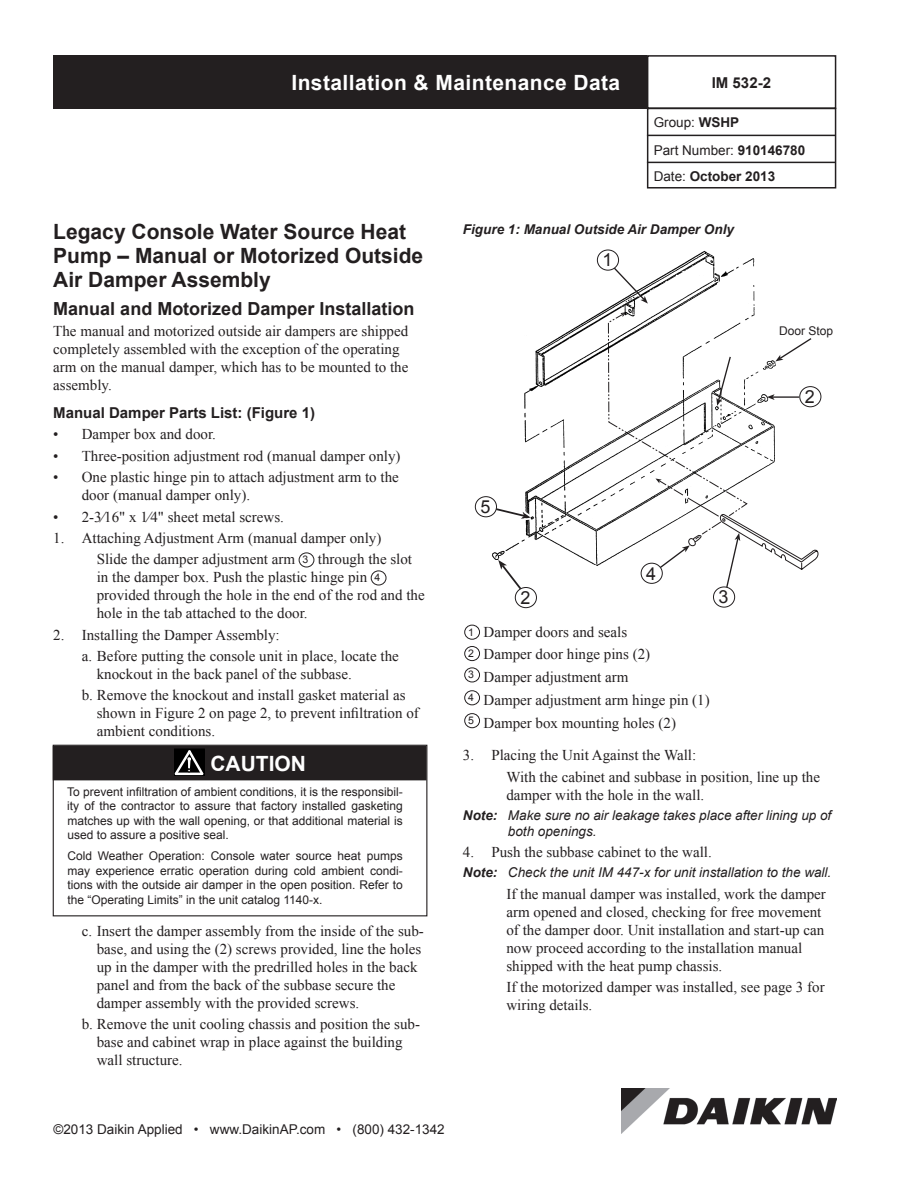
<style>
.page{position:relative;width:918px;height:1188px;background:#fff}
.page>*{position:absolute;margin:0;border:0;box-sizing:border-box;transform-origin:0 0}
.t1{font:700 21px/24px "Arial";color:#231f20}
.t2{font:700 21px "Arial";letter-spacing:.02em;color:#fff}
.t3{font:700 21px "Arial";color:#fff}
.Secondary_Heading{font:700 18px "Arial";color:#231f20}
.t4{font:18px "Arial";color:#231f20}
.Body_Text-w_secondar{font:15px/18px "Times New Roman";color:#231f20}
.Body_Text-numbered_l{font:15px "Times New Roman";color:#231f20}
.Body_Text_Bulleted_l{font:15px/18px "Times New Roman";color:#231f20}
.Body_Text{font:15px/18px "Times New Roman";color:#231f20}
.Third_Level_Heading{font:700 15px "Arial";color:#231f20}
.Notes-Numbered{font:italic 13.5px/16.5px "Arial";color:#231f20}
.t5{font:13.5px "Arial";color:#231f20}
.Figure_Caption{font:italic 700 13.5px "Arial";color:#231f20}
.t6{font:700 13.5px "Arial";color:#231f20}
.t7{font:12px/14.4px "Arial";color:#231f20;text-align:justify}
.t8{font:10.5px "Arial";color:#231f20}
.s1{font-weight:700}
.s2{font-weight:400}
</style>
<div class="page">
<div style="left:53px;top:55px;width:594px;height:54px;background:#231f20"></div>
<div style="left:647px;top:55px;width:189px;height:54px;border:2px solid #231f20"></div>
<div style="left:647px;top:108px;width:189px;height:81px;border:2px solid #231f20"></div>
<hr style="left:647px;top:135px;width:189px;height:1px;background:#231f20">
<hr style="left:647px;top:162px;width:189px;height:1px;background:#231f20">
<div style="left:299px;top:553px;width:15px;height:14px;border:1px solid #231f20;border-radius:50%"></div>
<div style="left:371px;top:571px;width:15px;height:14px;border:1px solid #231f20;border-radius:50%"></div>
<div style="left:53px;top:746px;width:373px;height:34px;background:#231f20"></div>
<svg style="left:174px;top:749px;width:30px;height:27px"></svg>
<div style="left:53px;top:745px;width:374px;height:171px;border:1px solid #231f20"></div>
<img style="left:621px;top:1089px;width:215px;height:45px">
<img style="left:474px;top:249px;width:281px;height:353px">
<svg style="left:487px;top:505px;width:46px;height:16px"></svg>
<svg style="left:498px;top:560px;width:38px;height:48px"></svg>
<svg style="left:606px;top:260px;width:42px;height:44px"></svg>
<svg style="left:608px;top:311px;width:214px;height:290px"></svg>
<div style="left:597px;top:250px;width:22px;height:20px;background:#fff;border-radius:50%"></div>
<div style="left:597px;top:250px;width:22px;height:21px;border:1px solid #231f20;border-radius:50%"></div>
<div style="left:800px;top:387px;width:21px;height:20px;background:#fff;border-radius:50%"></div>
<div style="left:799px;top:386px;width:22px;height:21px;border:1px solid #231f20;border-radius:50%"></div>
<div style="left:515px;top:587px;width:21px;height:21px;background:#fff;border-radius:50%"></div>
<div style="left:515px;top:587px;width:22px;height:21px;border:1px solid #231f20;border-radius:50%"></div>
<div style="left:713px;top:587px;width:22px;height:20px;background:#fff;border-radius:50%"></div>
<div style="left:713px;top:587px;width:22px;height:21px;border:1px solid #231f20;border-radius:50%"></div>
<div style="left:641px;top:563px;width:21px;height:20px;background:#fff;border-radius:50%"></div>
<div style="left:641px;top:563px;width:22px;height:21px;border:1px solid #231f20;border-radius:50%"></div>
<div style="left:475px;top:497px;width:22px;height:20px;background:#fff;border-radius:50%"></div>
<div style="left:475px;top:496px;width:22px;height:21px;border:1px solid #231f20;border-radius:50%"></div>
<div style="left:464px;top:625px;width:16px;height:15px;border:1px solid #231f20;border-radius:50%"></div>
<div style="left:464px;top:646px;width:16px;height:15px;border:1px solid #231f20;border-radius:50%"></div>
<div style="left:464px;top:668px;width:16px;height:14px;border:1px solid #231f20;border-radius:50%"></div>
<div style="left:464px;top:690px;width:16px;height:15px;border:1px solid #231f20;border-radius:50%"></div>
<div style="left:464px;top:713px;width:16px;height:15px;border:1px solid #231f20;border-radius:50%"></div>
<p class="t2" style="left:291px;top:69px;width:330px">Installation &amp; Maintenance Data</p>
<p class="Third_Level_Heading" style="left:712px;top:73px;width:61px">IM 532-2</p>
<p class="t5" style="left:654px;top:113px;width:87px">Group: <span class="s1">WSHP</span></p>
<p class="t5" style="left:654px;top:141px;width:153px">Part Number: <span class="s1">910146780</span></p>
<p class="t6" style="left:654px;top:167px;width:123px"><span class="s2">Date:</span> October 2013</p>
<p class="t1" style="left:53px;top:220px;width:371px">Legacy Console Water Source Heat<br>Pump – Manual or Motorized Outside<br>Air Damper Assembly</p>
<p class="Secondary_Heading" style="left:53px;top:297px;width:363px">Manual and Motorized Damper Installation</p>
<p class="Body_Text" style="left:53px;top:322px;width:357px">The manual and motorized outside air dampers are shipped completely assembled with the exception of the operating arm on the manual damper, which has to be mounted to the assembly.</p>
<p class="Third_Level_Heading" style="left:53px;top:403px;width:263px">Manual Damper Parts List: (Figure 1)</p>
<p class="Body_Text_Bulleted_l" style="left:53px;top:425px;width:164px">• Damper box and door.</p>
<p class="Body_Text_Bulleted_l" style="left:53px;top:447px;width:349px">• Three-position adjustment rod (manual damper only)</p>
<p class="Body_Text_Bulleted_l" style="left:82px;top:468px;width:319px;text-indent:-28px">• One plastic hinge pin to attach adjustment arm to the door (manual damper only).</p>
<p class="Body_Text_Bulleted_l" style="left:53px;top:507px;width:232px">• 2-3⁄16" x 1⁄4" sheet metal screws.</p>
<p class="Body_Text_Bulleted_l" style="left:53px;top:529px;width:330px">1. Attaching Adjustment Arm (manual damper only)</p>
<p class="Body_Text-w_secondar" style="left:97px;top:550px;width:200px">Slide the damper adjustment arm</p>
<p class="t8" style="left:302px;top:553px;width:7px">3</p>
<p class="Body_Text-w_secondar" style="left:97px;top:550px;width:317px;text-indent:221px">through the slot in the damper box. Push the plastic hinge pin</p>
<p class="t8" style="left:375px;top:571px;width:7px">4</p>
<p class="Body_Text-w_secondar" style="left:97px;top:586px;width:329px">provided through the hole in the end of the rod and the hole in the tab attached to the door.</p>
<p class="Body_Text-numbered_l" style="left:53px;top:625px;width:228px">2. Installing the Damper Assembly:</p>
<p class="Body_Text-w_secondar" style="left:97px;top:647px;width:304px;text-indent:-15px">a. Before putting the console unit in place, locate the knockout in the back panel of the subbase.</p>
<p class="Body_Text-w_secondar" style="left:97px;top:686px;width:324px;text-indent:-15px">b. Remove the knockout and install gasket material as shown in Figure 2 on page 2, to prevent infiltration of ambient conditions.</p>
<p class="t3" style="left:210px;top:750px;width:97px">CAUTION</p>
<p class="t7" style="left:67px;top:785px;width:337px">To prevent infiltration of ambient conditions, it is the responsibil&shy;ity of the contractor to assure that factory installed gasketing matches up with the wall opening, or that additional material is used to assure a positive seal.</p>
<p class="t7" style="left:67px;top:849px;width:337px">Cold Weather Operation: Console water source heat pumps may experience erratic operation during cold ambient condi&shy;tions with the outside air damper in the open position. Refer to the “Operating Limits” in the unit catalog 1140-x.</p>
<p class="Body_Text-w_secondar" style="left:97px;top:922px;width:328px;text-indent:-15px">c. Insert the damper assembly from the inside of the sub&shy;base, and using the (2) screws provided, line the holes up in the damper with the predrilled holes in the back panel and from the back of the subbase secure the damper assembly with the provided screws.</p>
<p class="Body_Text-w_secondar" style="left:97px;top:1015px;width:325px;text-indent:-15px">b. Remove the unit cooling chassis and position the sub&shy;base and cabinet wrap in place against the building wall structure.</p>
<p class="Figure_Caption" style="left:463px;top:220px;width:273px">Figure 1: Manual Outside Air Damper Only</p>
<p class="t4" style="left:603px;top:248px;width:12px">1</p>
<p class="t4" style="left:480px;top:495px;width:12px">5</p>
<p class="t4" style="left:646px;top:562px;width:12px">4</p>
<p class="t4" style="left:520px;top:586px;width:12px">2</p>
<p class="t4" style="left:719px;top:585px;width:12px">3</p>
<p class="t7" style="left:779px;top:324px;width:56px">Door Stop</p>
<p class="t4" style="left:805px;top:385px;width:12px">2</p>
<p class="t8" style="left:468px;top:625px;width:7px">1</p>
<p class="Body_Text-numbered_l" style="left:484px;top:621px;width:145px">Damper doors and seals</p>
<p class="t8" style="left:468px;top:646px;width:7px">2</p>
<p class="Body_Text-numbered_l" style="left:484px;top:644px;width:168px">Damper door hinge pins (2)</p>
<p class="t8" style="left:468px;top:668px;width:7px">3</p>
<p class="Body_Text-numbered_l" style="left:484px;top:667px;width:146px">Damper adjustment arm</p>
<p class="t8" style="left:468px;top:691px;width:7px">4</p>
<p class="Body_Text-numbered_l" style="left:484px;top:690px;width:228px">Damper adjustment arm hinge pin (1)</p>
<p class="t8" style="left:468px;top:714px;width:7px">5</p>
<p class="Body_Text-numbered_l" style="left:484px;top:713px;width:194px">Damper box mounting holes (2)</p>
<p class="Body_Text-numbered_l" style="left:463px;top:745px;width:235px">3. Placing the Unit Against the Wall:</p>
<p class="Body_Text-w_secondar" style="left:506px;top:767px;width:315px">With the cabinet and subbase in position, line up the damper with the hole in the wall.</p>
<p class="Notes-Numbered" style="left:508px;top:807px;width:325px;text-indent:-45px"><span class="s1">Note:</span> Make sure no air leakage takes place after lining up of both openings.</p>
<p class="Body_Text-numbered_l" style="left:463px;top:842px;width:250px">4. Push the subbase cabinet to the wall.</p>
<p class="Notes-Numbered" style="left:463px;top:864px;width:370px"><span class="s1">Note:</span> Check the unit IM 447-x for unit installation to the wall.</p>
<p class="Body_Text-w_secondar" style="left:506px;top:884px;width:321px">If the manual damper was installed, work the damper arm opened and closed, checking for free movement of the damper door. Unit installation and start-up can now proceed according to the installation manual shipped with the heat pump chassis.</p>
<p class="Body_Text-w_secondar" style="left:506px;top:978px;width:320px">If the motorized damper was installed, see page 3 for wiring details.</p>
<p class="t5" style="left:53px;top:1120px;width:393px">©2013 Daikin Applied • www.DaikinAP.com • (800) 432-1342</p>
</div>
